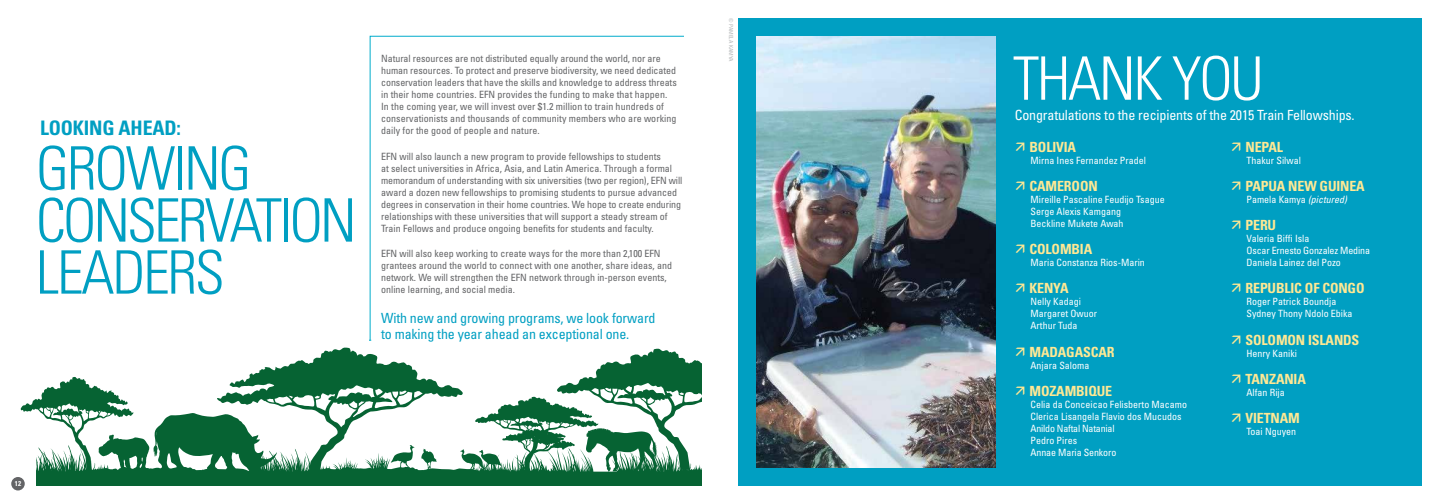
<style>
.page{position:relative;width:1440px;height:504px;background:#fff}
.page>*{position:absolute;margin:0;border:0;box-sizing:border-box;transform-origin:0 0}
.t1{font:300 condensed 60px/52px "Univers";letter-spacing:-.04em;color:#009fc2}
.t2{font:300 condensed 60px "Univers";letter-spacing:-.04em;color:#fff}
.t3{font:700 condensed 20px "Univers";letter-spacing:-.01em;color:#009fc2}
.t4{font:700 condensed 14px "Univers";letter-spacing:-.01em;color:#ffe894}
.t5{font:condensed 14px/16px "Univers";letter-spacing:-.01em;color:#009fc2}
.t6{font:condensed 14px "Univers";letter-spacing:-.01em;color:#fff}
.t7{font:condensed 10px/12px "Univers";color:#636466}
.t8{font:condensed 10px/12px "Univers";color:#fff}
.t9{font:700 condensed 7px "Univers";color:#fff}
.t10{font:condensed 5.5px "Univers";letter-spacing:.01em;color:#b1b4b6}
.s1{font-style:italic}
</style>
<div class="page">
<div style="left:36px;top:472px;width:666px;height:14px;background:#066333"></div>
<svg style="left:21px;top:377px;width:195px;height:95px"></svg>
<svg style="left:463px;top:349px;width:239px;height:127px"></svg>
<div style="left:0;top:443px;width:36px;height:53px;background:#fff"></div>
<svg style="left:216px;top:348px;width:247px;height:133px"></svg>
<div style="left:738px;top:18px;width:684px;height:468px;background:#009fc2"></div>
<svg style="left:370px;top:36px;width:314px;height:305px"></svg>
<div style="left:11px;top:477px;width:14px;height:13px;background:#636466;border-radius:50%"></div>
<img style="left:756px;top:36px;width:240px;height:432px">
<h2 class="t3" style="left:40px;top:115px;width:142px">LOOKING AHEAD:</h2>
<h1 class="t1" style="left:36px;top:142px;width:322px">GROWING<br>CONSERVATION<br>LEADERS</h1>
<p class="t7" style="left:381px;top:52px;width:297px">Natural resources are not distributed equally around the world, nor are human resources. To protect and preserve biodiversity, we need dedicated conservation leaders that have the skills and knowledge to address threats in their home countries. EFN provides the funding to make that happen.<br>In the coming year, we will invest over $1.2 million to train hundreds of conservationists and thousands of community members who are working daily for the good of people and nature.</p>
<p class="t7" style="left:381px;top:150px;width:303px">EFN will also launch a new program to provide fellowships to students<br>at select universities in Africa, Asia, and Latin America. Through a formal memorandum of understanding with six universities (two per region), EFN will award a dozen new fellowships to promising students to pursue advanced degrees in conservation in their home countries. We hope to create enduring relationships with these universities that will support a steady stream of Train Fellows and produce ongoing benefits for students and faculty.</p>
<p class="t7" style="left:381px;top:247px;width:292px">EFN will also keep working to create ways for the more than 2,100 EFN grantees around the world to connect with one another, share ideas, and network. We will strengthen the EFN network through in-person events, online learning, and social media.</p>
<h3 class="t5" style="left:381px;top:309px;width:276px">With new and growing programs, we look forward to making the year ahead an exceptional one.</h3>
<p class="t10" style="left:734px;top:18px;width:45px;rotate:90deg">© PAMELA KAMYA</p>
<p class="t9" style="left:15px;top:480px;width:8px">12</p>
<h1 class="t2" style="left:1013px;top:43px;width:252px">THANK YOU</h1>
<h3 class="t6" style="left:1015px;top:106px;width:341px">Congratulations to the recipients of the 2015 Train Fellowships.</h3>
<h3 class="t4" style="left:1030px;top:138px;width:48px">BOLIVIA</h3>
<p class="t8" style="left:1030px;top:154px;width:117px">Mirna Ines Fernandez Pradel</p>
<h3 class="t4" style="left:1030px;top:177px;width:70px">CAMEROON</h3>
<p class="t8" style="left:1030px;top:193px;width:136px">Mireille Pascaline Feudijo Tsague<br>Serge Alexis Kamgang<br>Beckline Mukete Awah</p>
<h3 class="t4" style="left:1030px;top:240px;width:64px">COLOMBIA</h3>
<p class="t8" style="left:1030px;top:256px;width:116px">Maria Constanza Rios-Marin</p>
<h3 class="t4" style="left:1030px;top:280px;width:41px">KENYA</h3>
<p class="t8" style="left:1030px;top:295px;width:68px">Nelly Kadagi<br>Margaret Owuor<br>Arthur Tuda</p>
<h3 class="t4" style="left:1030px;top:343px;width:87px">MADAGASCAR</h3>
<p class="t8" style="left:1030px;top:359px;width:60px">Anjara Saloma</p>
<h3 class="t4" style="left:1030px;top:382px;width:84px">MOZAMBIQUE</h3>
<p class="t8" style="left:1030px;top:398px;width:158px">Celia da Conceicao Felisberto Macamo<br>Clerica Lisangela Flavio dos Mucudos<br>Anildo Naftal Natanial<br>Pedro Pires<br>Annae Maria Senkoro</p>
<h3 class="t4" style="left:1246px;top:138px;width:39px">NEPAL</h3>
<p class="t8" style="left:1246px;top:154px;width:56px">Thakur Silwal</p>
<h3 class="t4" style="left:1246px;top:177px;width:121px">PAPUA NEW GUINEA</h3>
<p class="t8" style="left:1246px;top:193px;width:102px">Pamela Kamya <span class="s1">(pictured)</span></p>
<h3 class="t4" style="left:1246px;top:216px;width:32px">PERU</h3>
<p class="t8" style="left:1246px;top:232px;width:125px">Valeria Biffi Isla<br>Oscar Ernesto Gonzalez Medina<br>Daniela Lainez del Pozo</p>
<h3 class="t4" style="left:1246px;top:280px;width:121px">REPUBLIC OF CONGO</h3>
<p class="t8" style="left:1246px;top:295px;width:108px">Roger Patrick Boundja<br>Sydney Thony Ndolo Ebika</p>
<h3 class="t4" style="left:1246px;top:331px;width:115px">SOLOMON ISLANDS</h3>
<p class="t8" style="left:1246px;top:347px;width:52px">Henry Kaniki</p>
<h3 class="t4" style="left:1246px;top:370px;width:62px">TANZANIA</h3>
<p class="t8" style="left:1246px;top:386px;width:40px">Alfan Rija</p>
<h3 class="t4" style="left:1246px;top:409px;width:56px">VIETNAM</h3>
<p class="t8" style="left:1246px;top:425px;width:51px">Toai Nguyen</p>
</div>
